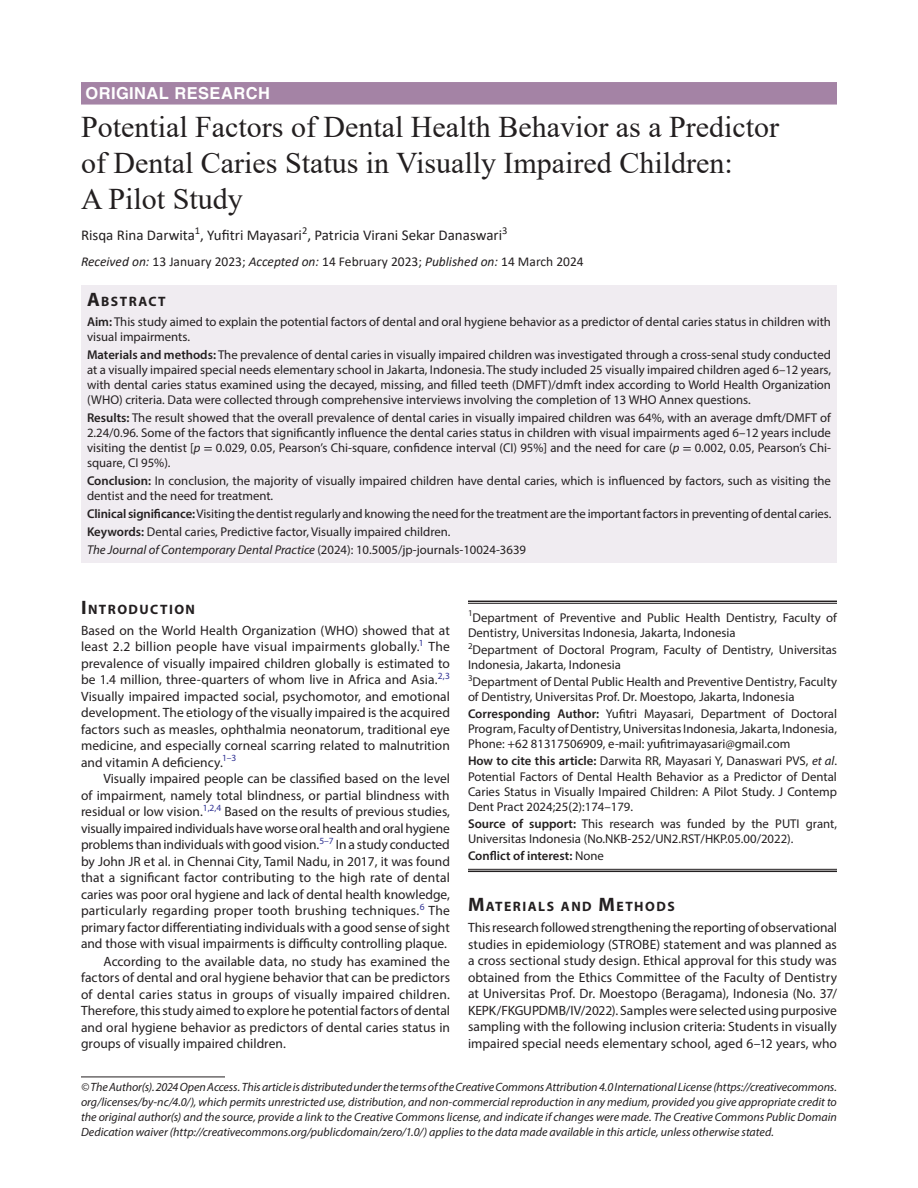
<style>
.page{position:relative;width:918px;height:1188px;background:#fff}
.page>*{position:absolute;margin:0;border:0;box-sizing:border-box;transform-origin:0 0}
.t1{font:30px/36px "Times New Roman";color:#231f20}
.ArticleType{font:700 16.5px "Helvetica LT Std";letter-spacing:.025em;color:#fff}
.AuthorName{font:15px "Calibri";color:#231f20}
.Head-1{font:700 13.65px "Myriad Pro";letter-spacing:.105em;color:#231f20}
.Head-1-first{font:700 13.65px "Myriad Pro";letter-spacing:.105em;color:#231f20}
.AbstractTitle{font:700 13.65px "Myriad Pro";letter-spacing:.105em;color:#231f20}
.Para-Indent{font:13.5px/16.5px "Myriad Pro";color:#231f20;text-align:justify}
.Para-NoIndent{font:13.5px/16.5px "Myriad Pro";letter-spacing:.005em;color:#231f20;text-align:justify}
.PAS_History{font:13.5px "Calibri";color:#231f20}
.Abstract-Para-first{font:12.75px/15px "Myriad Pro";color:#231f20}
.Affiliation{font:12.75px/15.3px "Myriad Pro";color:#231f20}
.How_to_Cite{font:12.75px/15.3px "Myriad Pro";color:#231f20;text-align:justify}
.Corresponding_Author{font:12.75px/15.3px "Myriad Pro";color:#231f20;text-align:justify}
.Source{font:12.75px/15.3px "Myriad Pro";color:#231f20}
.Affiliation-first{font:12.75px/15.3px "Myriad Pro";color:#231f20}
.JT_DOI{font:italic 12.75px "Myriad Pro";color:#231f20}
.Keywords{font:12.75px "Myriad Pro";color:#231f20}
.COI{font:600 12.75px "Myriad Pro";color:#231f20}
.FootNote{font:italic 12px/15px "Myriad Pro";color:#231f20;text-align:justify}
.s1{font-style:italic}
.s2{font-size:19.5px}
.s3{font-weight:600}
.s4{font-family:"STIX General"}
.s5{font-style:normal}
.s6{font-weight:400}
</style>
<div class="page">
<div style="left:81px;top:82px;width:756px;height:23px;background:#a483a5"></div>
<div style="left:81px;top:286px;width:756px;height:25px;background:#f0ecf1"></div>
<div style="left:81px;top:310px;width:756px;height:40px;background:#f0ecf1"></div>
<div style="left:81px;top:343px;width:756px;height:70px;background:#f0ecf1"></div>
<div style="left:81px;top:406px;width:756px;height:70px;background:#f0ecf1"></div>
<div style="left:81px;top:469px;width:756px;height:40px;background:#f0ecf1"></div>
<div style="left:81px;top:502px;width:756px;height:25px;background:#f0ecf1"></div>
<div style="left:81px;top:520px;width:756px;height:25px;background:#f0ecf1"></div>
<div style="left:81px;top:538px;width:756px;height:25px;background:#f0ecf1"></div>
<hr style="left:81px;top:1077px;width:144px;height:1px;background:#231f20">
<hr style="left:468px;top:601px;width:369px;height:1px;background:#231f20">
<hr style="left:468px;top:603px;width:369px;height:1px;background:#231f20">
<hr style="left:468px;top:869px;width:369px;height:1px;background:#231f20">
<hr style="left:468px;top:871px;width:369px;height:1px;background:#231f20">
<p class="ArticleType" style="left:86px;top:83px;width:186px">ORIGINAL RESEARCH</p>
<p class="t1" style="left:81px;top:108px;width:700px">Potential Factors of Dental Health Behavior as a Predictor of Dental Caries Status in Visually Impaired Children:<br>A Pilot Study</p>
<p class="AuthorName" style="left:81px;top:225px;width:428px">Risqa Rina Darwita<sup>1</sup>, Yufitri Mayasari<sup>2</sup>, Patricia Virani Sekar Danaswari<sup>3</sup></p>
<p class="PAS_History" style="left:81px;top:252px;width:504px"><span class="s1">Received on:</span> 13 January 2023; <span class="s1">Accepted on:</span> 14 February 2023; <span class="s1">Published on:</span> 14 March 2024</p>
<p class="AbstractTitle" style="left:87px;top:293px;width:80px"><span class="s2">A</span>BSTRACT</p>
<p class="Abstract-Para-first" style="left:87px;top:314px;width:746px"><span class="s3">Aim:</span> This study aimed to explain the potential factors of dental and oral hygiene behavior as a predictor of dental caries status in children with visual impairments.</p>
<p class="Abstract-Para-first" style="left:87px;top:347px;width:746px;text-align:justify"><span class="s3">Materials and methods:</span> The prevalence of dental caries in visually impaired children was investigated through a cross-senal study conducted at a visually impaired special needs elementary school in Jakarta, Indonesia. The study included 25 visually impaired children aged 6–12 years, with dental caries status examined using the decayed, missing, and filled teeth (DMFT)/dmft index according to World Health Organization (WHO) criteria. Data were collected through comprehensive interviews involving the completion of 13 WHO Annex questions.</p>
<p class="Abstract-Para-first" style="left:87px;top:410px;width:746px;text-align:justify"><span class="s3">Results:</span> The result showed that the overall prevalence of dental caries in visually impaired children was 64%, with an average dmft/DMFT of 2.24/0.96. Some of the factors that significantly influence the dental caries status in children with visual impairments aged 6–12 years include visiting the dentist [<span class="s1">p</span> <span class="s4">=</span> 0.029, 0.05, Pearson’s Chi-square, confidence interval (CI) 95%] and the need for care (<span class="s1">p</span> <span class="s4">=</span> 0.002, 0.05, Pearson’s Chi&shy;square, CI 95%).</p>
<p class="Abstract-Para-first" style="left:87px;top:473px;width:746px"><span class="s3">Conclusion:</span> In conclusion, the majority of visually impaired children have dental caries, which is influenced by factors, such as visiting the dentist and the need for treatment.</p>
<p class="Abstract-Para-first" style="left:87px;top:506px;width:746px"><span class="s3">Clinical significance:</span> Visiting the dentist regularly and knowing the need for the treatment are the important factors in preventing of dental caries.</p>
<p class="Keywords" style="left:87px;top:524px;width:365px"><span class="s3">Keywords:</span> Dental caries, Predictive factor, Visually impaired children.</p>
<p class="JT_DOI" style="left:87px;top:542px;width:441px">The Journal of Contemporary Dental Practice <span class="s5">(2024): 10.5005/jp-journals-10024-3639</span></p>
<p class="Head-1-first" style="left:81px;top:600px;width:116px"><span class="s2">I</span>NTRODUCTION</p>
<p class="Para-NoIndent" style="left:81px;top:622px;width:371px">Based on the World Health Organization (WHO) showed that at least 2.2 billion people have visual impairments globally.<sup>1</sup> The prevalence of visually impaired children globally is estimated to be 1.4 million, three-quarters of whom live in Africa and Asia.<sup>2,3<br></sup>Visually impaired impacted social, psychomotor, and emotional development. The etiology of the visually impaired is the acquired factors such as measles, ophthalmia neonatorum, traditional eye medicine, and especially corneal scarring related to malnutrition and vitamin A deficiency.<sup>1–3</sup></p>
<p class="Para-Indent" style="left:81px;top:770px;width:371px;text-indent:22px">Visually impaired people can be classified based on the level of impairment, namely total blindness, or partial blindness with residual or low vision.<sup>1,2,4</sup> Based on the results of previous studies, visually impaired individuals have worse oral health and oral hygiene problems than individuals with good vision.<sup>5–7</sup> In a study conducted by John JR et al. in Chennai City, Tamil Nadu, in 2017, it was found that a significant factor contributing to the high rate of dental caries was poor oral hygiene and lack of dental health knowledge, particularly regarding proper tooth brushing techniques.<sup>6</sup> The primary factor differentiating individuals with a good sense of sight and those with visual impairments is difficulty controlling plaque.</p>
<p class="Para-Indent" style="left:81px;top:953px;width:371px;text-indent:22px">According to the available data, no study has examined the factors of dental and oral hygiene behavior that can be predictors of dental caries status in groups of visually impaired children.<br>Therefore, this study aimed to explore he potential factors of dental and oral hygiene behavior as predictors of dental caries status in groups of visually impaired children.</p>
<p class="Affiliation-first" style="left:468px;top:609px;width:370px"><sup>1</sup>Department of Preventive and Public Health Dentistry, Faculty of<br>Dentistry, Universitas Indonesia, Jakarta, Indonesia</p>
<p class="Affiliation" style="left:468px;top:642px;width:370px"><sup>2</sup>Department of Doctoral Program, Faculty of Dentistry, Universitas<br>Indonesia, Jakarta, Indonesia</p>
<p class="Affiliation" style="left:468px;top:674px;width:371px"><sup>3</sup>Department of Dental Public Health and Preventive Dentistry, Faculty of Dentistry, Universitas Prof. Dr. Moestopo, Jakarta, Indonesia</p>
<p class="Corresponding_Author" style="left:468px;top:706px;width:371px"><span class="s3">Corresponding Author:</span> Yufitri Mayasari, Department of Doctoral Program, Faculty of Dentistry, Universitas Indonesia, Jakarta, Indonesia, Phone: +62 81317506909, e-mail: yufitrimayasari@gmail.com</p>
<p class="How_to_Cite" style="left:468px;top:753px;width:371px"><span class="s3">How to cite this article:</span> Darwita RR, Mayasari Y, Danaswari PVS, <span class="s1">et al</span>.<br>Potential Factors of Dental Health Behavior as a Predictor of Dental Caries Status in Visually Impaired Children: A Pilot Study. J Contemp Dent Pract 2024;25(2):174–179.</p>
<p class="Source" style="left:468px;top:816px;width:371px"><span class="s3">Source of support:</span> This research was funded by the PUTI grant,<br>Universitas Indonesia (No.NKB-252/UN2.RST/HKP.05.00/2022).</p>
<p class="COI" style="left:468px;top:848px;width:137px">Conflict of interest: <span class="s6">None</span></p>
<p class="Head-1" style="left:468px;top:898px;width:208px"><span class="s2">M</span>ATERIALS AND <span class="s2">M</span>ETHODS</p>
<p class="Para-NoIndent" style="left:468px;top:919px;width:371px">This research followed strengthening the reporting of observational studies in epidemiology (STROBE) statement and was planned as a cross sectional study design. Ethical approval for this study was obtained from the Ethics Committee of the Faculty of Dentistry at Universitas Prof. Dr. Moestopo (Beragama), Indonesia (No. 37/ KEPK/FKGUPDMB/IV/2022). Samples were selected using purposive sampling with the following inclusion criteria: Students in visually impaired special needs elementary school, aged 6–12 years, who</p>
<p class="FootNote" style="left:81px;top:1079px;width:758px">© The Author(s). 2024 Open Access. This article is distributed under the terms of the Creative Commons Attribution 4.0 International License (https://creativecommons. org/licenses/by-nc/4.0/), which permits unrestricted use, distribution, and non-commercial reproduction in any medium, provided you give appropriate credit to the original author(s) and the source, provide a link to the Creative Commons license, and indicate if changes were made. The Creative Commons Public Domain Dedication waiver (http://creativecommons.org/publicdomain/zero/1.0/) applies to the data made available in this article, unless otherwise stated.</p>
</div>
